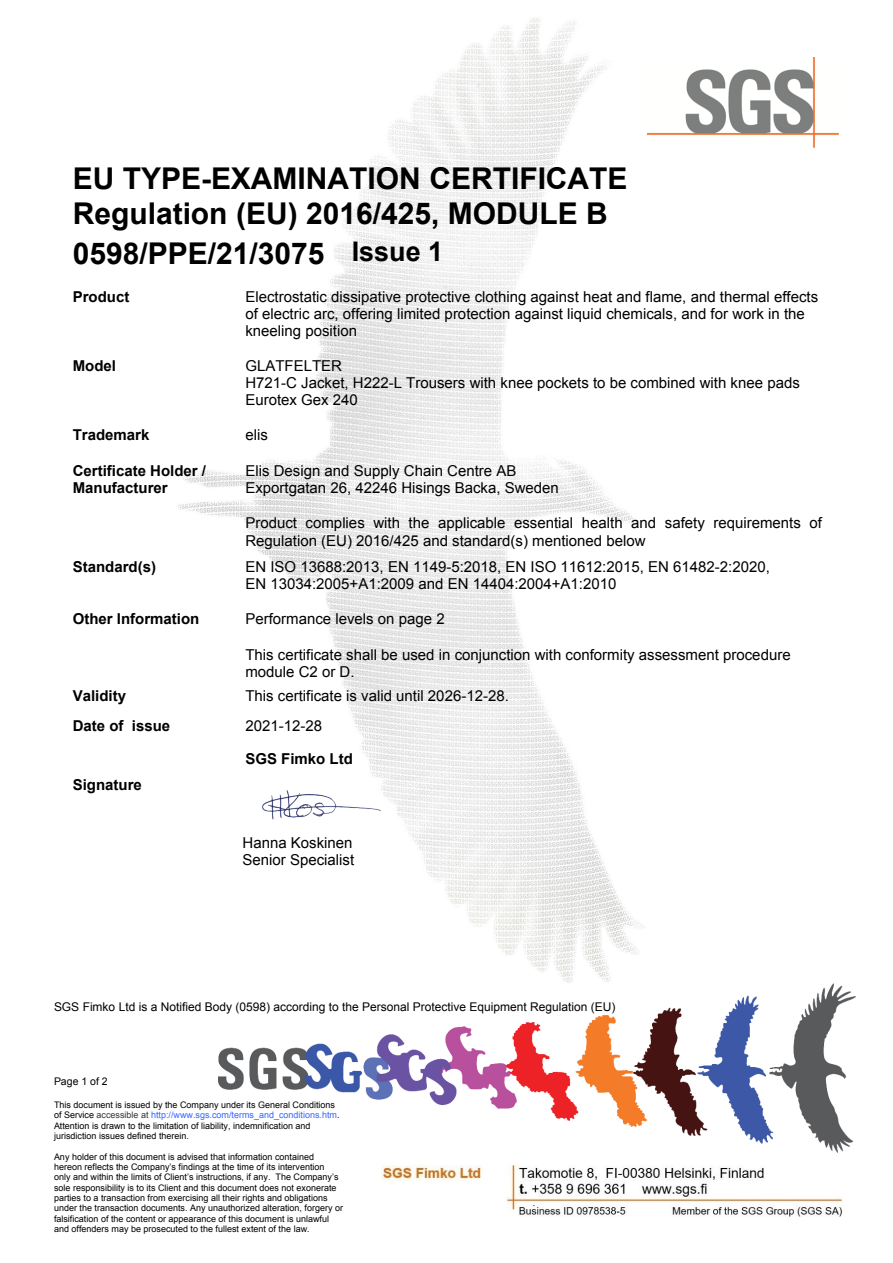
<style>
.page{position:relative;width:893px;height:1263px;background:#fff}
.page>*{position:absolute;margin:0;border:0;box-sizing:border-box;transform-origin:0 0}
.t1{font:700 30px/34.5px "Arial";color:#000}
.t2{font:15px/17.2px "Arial";color:#000}
.t3{font:700 15px/17.2px "Arial";color:#000}
.t4{font:12px "Arial";color:#000}
.t5{font:10.5px "Arial";color:#000}
.t6{font:9px/10.4px "Arial";color:#000}
.s1{font-size:27px}
.s2{color:#363636}
.s3{color:#36f}
.s4{font-family:"Calibri"}
</style>
<div class="page">
<img style="left:218px;top:983px;width:638px;height:169px">
<img style="left:178px;top:18px;width:482px;height:966px">
<img style="left:648px;top:57px;width:191px;height:90px">
<img style="left:381px;top:1166px;width:462px;height:51px">
<img style="left:256px;top:781px;width:133px;height:47px">
<h1 class="t1" style="left:73px;top:162px;width:556px">EU TYPE-EXAMINATION CERTIFICATE<br>Regulation (EU) 2016/425, MODULE B</h1>
<h1 class="t1" style="left:73px;top:236px;width:372px">0598/PPE/21/3075 <span class="s1">Issue 1</span></h1>
<p class="t3" style="left:73px;top:288px;width:58px">Product</p>
<p class="t2" style="left:245px;top:288px;width:574px">Electrostatic dissipative protective clothing against heat and flame, and thermal effects of electric arc, offering limited protection against liquid chemicals, and for work in the kneeling position</p>
<p class="t3" style="left:73px;top:357px;width:45px">Model</p>
<p class="t2" style="left:245px;top:357px;width:556px">GLATFELTER<br>H721-C Jacket, H222-L Trousers with knee pockets to be combined with knee pads<br>Eurotex Gex 240</p>
<p class="t3" style="left:73px;top:426px;width:78px">Trademark</p>
<p class="t2" style="left:245px;top:426px;width:24px">elis</p>
<p class="t3" style="left:73px;top:462px;width:135px">Certificate Holder /<br>Manufacturer</p>
<p class="t2" style="left:245px;top:462px;width:315px">Elis Design and Supply Chain Centre AB<br>Exportgatan 26, 42246 Hisings Backa, Sweden</p>
<p class="t2" style="left:245px;top:514px;width:578px">Product complies with the applicable essential health and safety requirements of<br>Regulation (EU) 2016/425 and standard(s) mentioned below</p>
<p class="t3" style="left:73px;top:558px;width:85px">Standard(s)</p>
<p class="t2" style="left:245px;top:558px;width:526px">EN ISO 13688:2013, EN 1149-5:2018, EN ISO 11612:2015, EN 61482-2:2020,<br>EN 13034:2005+A1:2009 and EN 14404:2004+A1:2010</p>
<p class="t3" style="left:73px;top:610px;width:128px">Other Information</p>
<p class="t2" style="left:245px;top:610px;width:201px">Performance levels on page 2</p>
<p class="t2" style="left:245px;top:646px;width:547px">This certificate shall be used in conjunction with conformity assessment procedure module C2 or D.</p>
<p class="t3" style="left:73px;top:687px;width:55px">Validity</p>
<p class="t2" style="left:245px;top:687px;width:265px">This certificate is valid until 2026-12-28.</p>
<p class="t3" style="left:73px;top:717px;width:99px">Date of issue</p>
<p class="t2" style="left:245px;top:717px;width:78px">2021-12-28</p>
<p class="t3" style="left:245px;top:750px;width:109px">SGS Fimko Ltd</p>
<p class="t3" style="left:73px;top:776px;width:71px">Signature</p>
<p class="t2" style="left:243px;top:834px;width:113px">Hanna Koskinen<br>Senior Specialist</p>
<p class="t4" style="left:54px;top:1000px;width:563px">SGS Fimko Ltd is a Notified Body (0598) according to the Personal Protective Equipment Regulation (EU)</p>
<p class="t5" style="left:54px;top:1076px;width:55px">Page 1 of 2</p>
<p class="t6" style="left:54px;top:1099px;width:287px">This document is issued by the Company under its General Conditions of Service <span class="s2">accessible at</span> <span class="s3">http://www.sgs.com/terms_and_conditions.htm</span>.<br>Attention is drawn to the limitation of liability, indemnification and jurisdiction issues defined therein.</p>
<p class="t6" style="left:54px;top:1151px;width:291px">Any holder of this document is advised that information contained hereon reflects the Company’s findings at the time of its intervention only and within the limits of Client’s instructions, if any. The Company’s sole responsibility is to its Client and this document does not exonerate parties to a transaction from exercising all their rights and obligations under the transaction documents. Any unauthorized alteration, forgery or falsification of the content or appearance of this document is unlawful and offenders may be prosecuted to the fullest extent of the law<span class="s4">.</span></p>
</div>
